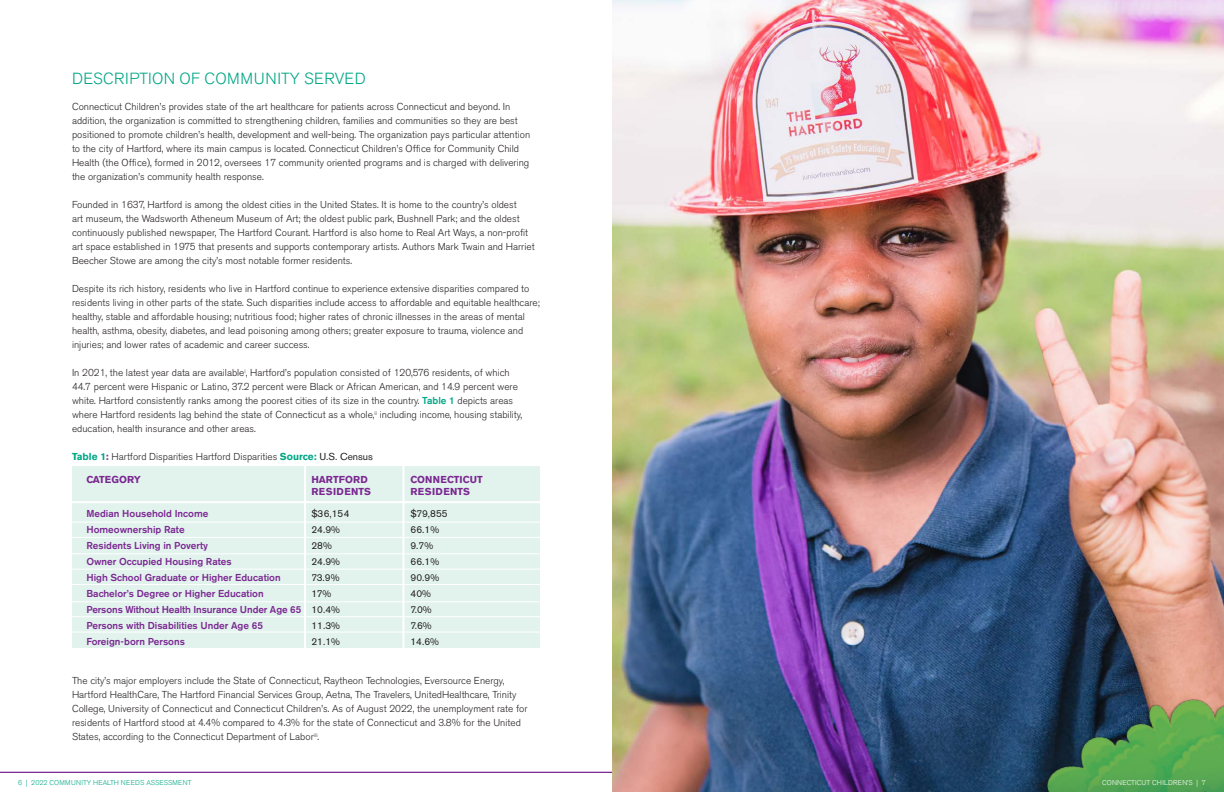
<style>
.page{position:relative;width:1224px;height:792px;background:#fff}
.page>*{position:absolute;margin:0;border:0;box-sizing:border-box;transform-origin:0 0}
.t1{font:300 16px "Akzidenz Grotesk BE";letter-spacing:.02em;color:#00a786}
.t2{font:300 10px/14px "Akzidenz Grotesk BE";color:#231f20}
.t3{font:500 10px "Akzidenz Grotesk BE";color:#7b2991}
.t4{font:10px "Akzidenz Grotesk BE";color:#231f20}
.t5{font:700 10px "Akzidenz Grotesk BE";letter-spacing:.01em;color:#7b2991}
.t6{font:700 10px "Akzidenz Grotesk BE";letter-spacing:.04em;color:#7b2991}
.t7{font:300 7px "Akzidenz Grotesk BE";letter-spacing:.02em;color:#00a786}
.t8{font:300 7px "Akzidenz Grotesk BE";letter-spacing:.02em;color:#fff}
.s1{font-weight:500;color:#00a786}
.s2{font-weight:700;color:#00a786}
.s3{font-weight:700;color:#7b2991}
.s4{font-weight:400}
.s5{font-weight:400;color:#231f20}
</style>
<div class="page">
<img style="left:612px;top:0;width:612px;height:792px">
<hr style="left:0;top:772px;width:612px;height:1px;background:#7b2991">
<img style="left:1026px;top:686px;width:198px;height:106px">
<div style="left:72px;top:466px;width:468px;height:181px;background:#e2f3ee"></div>
<hr style="left:66px;top:501px;width:480px;height:2px;background:#fff">
<hr style="left:66px;top:522px;width:480px;height:1px;background:#fff">
<hr style="left:66px;top:537px;width:480px;height:1px;background:#fff">
<hr style="left:66px;top:553px;width:480px;height:1px;background:#fff">
<hr style="left:66px;top:569px;width:480px;height:1px;background:#fff">
<hr style="left:66px;top:616px;width:480px;height:1px;background:#fff">
<hr style="left:66px;top:584px;width:480px;height:1px;background:#fff">
<hr style="left:66px;top:632px;width:480px;height:1px;background:#fff">
<hr style="left:66px;top:601px;width:480px;height:1px;background:#fff">
<hr style="left:304px;top:463px;width:2px;height:186px;background:#fff">
<hr style="left:402px;top:463px;width:2px;height:186px;background:#fff">
<p class="t1" style="left:72px;top:69px;width:295px">DESCRIPTION OF COMMUNITY SERVED</p>
<p class="t2" style="left:72px;top:100px;width:460px">Connecticut Children’s provides state of the art healthcare for patients across Connecticut and beyond. In addition, the organization is committed to strengthening children, families and communities so they are best positioned to promote children’s health, development and well-being. The organization pays particular attention to the city of Hartford, where its main campus is located. Connecticut Children’s Office for Community Child Health (the Office), formed in 2012, oversees 17 community oriented programs and is charged with delivering the organization’s community health response.</p>
<p class="t2" style="left:72px;top:198px;width:464px">Founded in 1637, Hartford is among the oldest cities in the United States. It is home to the country’s oldest<br>art museum, the Wadsworth Atheneum Museum of Art; the oldest public park, Bushnell Park; and the oldest continuously published newspaper, The Hartford Courant. Hartford is also home to Real Art Ways, a non-profit art space established in 1975 that presents and supports contemporary artists. Authors Mark Twain and Harriet Beecher Stowe are among the city’s most notable former residents.</p>
<p class="t2" style="left:72px;top:282px;width:469px">Despite its rich history, residents who live in Hartford continue to experience extensive disparities compared to residents living in other parts of the state. Such disparities include access to affordable and equitable healthcare; healthy, stable and affordable housing; nutritious food; higher rates of chronic illnesses in the areas of mental health, asthma, obesity, diabetes, and lead poisoning among others; greater exposure to trauma, violence and injuries; and lower rates of academic and career success.</p>
<p class="t2" style="left:72px;top:366px;width:452px">In 2021, the latest year data are available<sup>i</sup>, Hartford’s population consisted of 120,576 residents, of which 44.7 percent were Hispanic or Latino, 37.2 percent were Black or African American, and 14.9 percent were white. Hartford consistently ranks among the poorest cities of its size in the country. <span class="s1">Table 1</span> depicts areas where Hartford residents lag behind the state of Connecticut as a whole,<sup>ii</sup> including income, housing stability, education, health insurance and other areas.</p>
<p class="t2" style="left:72px;top:450px;width:302px"><span class="s2">Table 1</span><span class="s3">:</span> Hartford Disparities Hartford Disparities <span class="s2">Source:</span> <span class="s4">U.S. Census</span></p>
<p class="t5" style="left:86px;top:473px;width:56px">CATEGORY</p>
<p class="t5" style="left:311px;top:473px;width:58px">HARTFORD</p>
<p class="t5" style="left:410px;top:473px;width:74px">CONNECTICUT</p>
<p class="t6" style="left:311px;top:485px;width:61px">RESIDENTS</p>
<p class="t6" style="left:410px;top:485px;width:61px">RESIDENTS</p>
<p class="t3" style="left:86px;top:507px;width:124px">Median Household Income</p>
<p class="t4" style="left:311px;top:507px;width:40px">$36,154</p>
<p class="t4" style="left:410px;top:507px;width:39px">$79,855</p>
<p class="t3" style="left:86px;top:523px;width:100px">Homeownership Rate</p>
<p class="t4" style="left:311px;top:523px;width:30px">24.9%</p>
<p class="t4" style="left:410px;top:523px;width:30px">66.1%</p>
<p class="t3" style="left:86px;top:539px;width:123px">Residents Living in Poverty</p>
<p class="t4" style="left:311px;top:539px;width:22px">28%</p>
<p class="t4" style="left:410px;top:539px;width:24px">9.7%</p>
<p class="t3" style="left:86px;top:555px;width:147px">Owner Occupied Housing Rates</p>
<p class="t4" style="left:311px;top:555px;width:30px">24.9%</p>
<p class="t4" style="left:410px;top:555px;width:30px">66.1%</p>
<p class="t3" style="left:86px;top:571px;width:196px">High School Graduate or Higher Education</p>
<p class="t4" style="left:311px;top:571px;width:30px">73.9%</p>
<p class="t4" style="left:410px;top:571px;width:30px">90.9%</p>
<p class="t3" style="left:86px;top:587px;width:179px">Bachelor’s Degree or Higher Education</p>
<p class="t4" style="left:311px;top:587px;width:22px">17%</p>
<p class="t4" style="left:410px;top:587px;width:22px">40%</p>
<p class="t3" style="left:86px;top:603px;width:255px">Persons Without Health Insurance Under Age 65 <span class="s5">10.4%</span></p>
<p class="t4" style="left:410px;top:603px;width:23px">7.0%</p>
<p class="t3" style="left:86px;top:619px;width:178px">Persons with Disabilities Under Age 65</p>
<p class="t4" style="left:311px;top:619px;width:30px">11.3%</p>
<p class="t4" style="left:410px;top:619px;width:23px">7.6%</p>
<p class="t3" style="left:86px;top:635px;width:100px">Foreign-born Persons</p>
<p class="t4" style="left:311px;top:635px;width:30px">21.1%</p>
<p class="t4" style="left:410px;top:635px;width:30px">14.6%</p>
<p class="t2" style="left:72px;top:674px;width:457px">The city’s major employers include the State of Connecticut, Raytheon Technologies, Eversource Energy, Hartford HealthCare, The Hartford Financial Services Group, Aetna, The Travelers, UnitedHealthcare, Trinity College, University of Connecticut and Connecticut Children’s. As of August 2022, the unemployment rate for residents of Hartford stood at 4.4% compared to 4.3% for the state of Connecticut and 3.8% for the United States, according to the Connecticut Department of Labor<sup>iii</sup>.</p>
<p class="t7" style="left:18px;top:778px;width:175px">6 | 2022 COMMUNITY HEALTH NEEDS ASSESSMENT</p>
<p class="t8" style="left:1202px;top:778px;width:6px">9</p>
<p class="t8" style="left:1102px;top:778px;width:105px">CONNECTICUT CHILDREN’S | 7</p>
</div>
